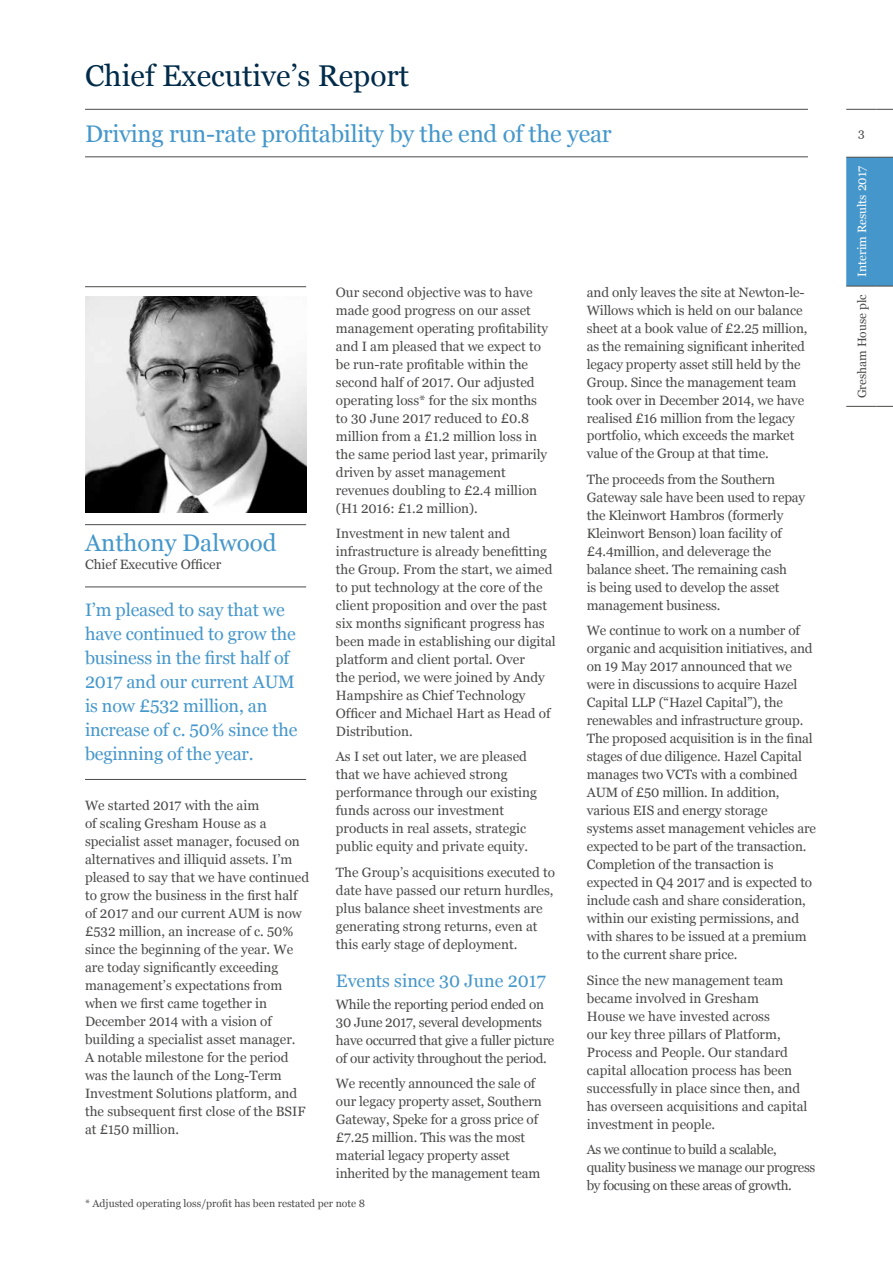
<style>
.page{position:relative;width:893px;height:1263px;background:#fff}
.page>*{position:absolute;margin:0;border:0;box-sizing:border-box;transform-origin:0 0}
.t1{font:30px "Georgia";color:#002b49}
.t2{font:24px "Georgia";letter-spacing:-.01em;color:#4597cb}
.t3{font:18px/24px "Georgia";letter-spacing:-.01em;color:#4597cb}
.t4{font:13.5px/18px "Georgia";color:#4a4a49}
.t5{font:13.5px/18px "Georgia";letter-spacing:-.02em;color:#4a4a49}
.t6{font:13.5px/18px "Georgia";letter-spacing:-.03em;color:#4a4a49}
.t7{font:12px "Georgia";color:#fff}
.t8{font:12px "Georgia";color:#4a4a49}
.t9{font:10.5px "Georgia";color:#4a4a49}
</style>
<div class="page">
<hr style="left:85px;top:109px;width:723px;height:1px;background:#4a4a49">
<hr style="left:85px;top:157px;width:723px;height:1px;background:#4a4a49">
<hr style="left:85px;top:587px;width:221px;height:1px;background:#4a4a49">
<hr style="left:85px;top:286px;width:221px;height:1px;background:#4a4a49">
<hr style="left:85px;top:524px;width:221px;height:1px;background:#4a4a49">
<img style="left:85px;top:296px;width:222px;height:216px">
<hr style="left:85px;top:779px;width:221px;height:1px;background:#4a4a49">
<hr style="left:846px;top:109px;width:31px;height:1px;background:#4a4a49">
<svg style="left:877px;top:109px;width:16px;height:1px"></svg>
<div style="left:846px;top:157px;width:47px;height:130px;background:#4597cb"></div>
<hr style="left:846px;top:406px;width:31px;height:1px;background:#4a4a49">
<svg style="left:877px;top:406px;width:16px;height:1px"></svg>
<h1 class="t1" style="left:85px;top:59px;width:326px">Chief Executive’s Report</h1>
<h2 class="t2" style="left:85px;top:120px;width:528px">Driving run-rate profitability by the end of the year</h2>
<h2 class="t2" style="left:85px;top:529px;width:193px">Anthony Dalwood</h2>
<p class="t4" style="left:85px;top:556px;width:138px">Chief Executive Officer</p>
<h3 class="t3" style="left:85px;top:598px;width:214px">I’m pleased to say that we have continued to grow the business in the first half of<br>2017 and our current AUM is now £532 million, an increase of c. 50% since the beginning of the year.</h3>
<p class="t4" style="left:85px;top:796px;width:226px">We started 2017 with the aim<br>of scaling Gresham House as a specialist asset manager, focused on alternatives and illiquid assets. I’m pleased to say that we have continued to grow the business in the first half of 2017 and our current AUM is now £532 million, an increase of c. 50% since the beginning of the year. We are today significantly exceeding management’s expectations from when we first came together in<br>December 2014 with a vision of building a specialist asset manager.<br>A notable milestone for the period was the launch of the Long-Term<br>Investment Solutions platform, and the subsequent first close of the BSIF at £150 million.</p>
<p class="t4" style="left:336px;top:283px;width:214px">Our second objective was to have made good progress on our asset management operating profitability and I am pleased that we expect to be run-rate profitable within the second half of 2017. Our adjusted operating loss* for the six months to 30 June 2017 reduced to £0.8 million from a £1.2 million loss in the same period last year, primarily driven by asset management revenues doubling to £2.4 million (H1 2016: £1.2 million).</p>
<p class="t4" style="left:336px;top:524px;width:221px">Investment in new talent and infrastructure is already benefitting the Group. From the start, we aimed to put technology at the core of the client proposition and over the past six months significant progress has been made in establishing our digital platform and client portal. Over<br>the period, we were joined by Andy<br>Hampshire as Chief Technology<br>Officer and Michael Hart as Head of<br>Distribution.</p>
<p class="t4" style="left:336px;top:748px;width:203px">As I set out later, we are pleased that we have achieved strong performance through our existing funds across our investment products in real assets, strategic public equity and private equity.</p>
<p class="t4" style="left:336px;top:863px;width:221px">The Group’s acquisitions executed to date have passed our return hurdles, plus balance sheet investments are generating strong returns, even at this early stage of deployment.</p>
<h3 class="t3" style="left:336px;top:968px;width:211px">Events since 30 June 2017</h3>
<p class="t5" style="left:336px;top:995px;width:220px">While the reporting period ended on 30 June 2017, several developments have occurred that give a fuller picture of our activity throughout the period.</p>
<p class="t4" style="left:336px;top:1074px;width:207px">We recently announced the sale of our legacy property asset, Southern Gateway, Speke for a gross price of £7.25 million. This was the most material legacy property asset inherited by the management team</p>
<p class="t9" style="left:85px;top:1197px;width:282px">* Adjusted operating loss/profit has been restated per note 8</p>
<p class="t4" style="left:587px;top:283px;width:222px">and only leaves the site at Newton-le-Willows which is held on our balance sheet at a book value of £2.25 million, as the remaining significant inherited legacy property asset still held by the Group. Since the management team took over in December 2014, we have realised £16 million from the legacy portfolio, which exceeds the market value of the Group at that time.</p>
<p class="t4" style="left:587px;top:470px;width:220px">The proceeds from the Southern<br>Gateway sale have been used to repay the Kleinwort Hambros (formerly<br>Kleinwort Benson) loan facility of £4.4million, and deleverage the balance sheet. The remaining cash<br>is being used to develop the asset management business.</p>
<p class="t4" style="left:587px;top:622px;width:231px">We continue to work on a number of organic and acquisition initiatives, and on 19 May 2017 announced that we were in discussions to acquire Hazel Capital LLP (“Hazel Capital”), the renewables and infrastructure group.<br>The proposed acquisition is in the final stages of due diligence. Hazel Capital manages two VCTs with a combined AUM of £50 million. In addition, various EIS and energy storage systems asset management vehicles are expected to be part of the transaction.<br>Completion of the transaction is expected in Q4 2017 and is expected to include cash and share consideration, within our existing permissions, and with shares to be issued at a premium to the current share price.</p>
<p class="t4" style="left:587px;top:971px;width:222px">Since the new management team became involved in Gresham<br>House we have invested across<br>our key three pillars of Platform,<br>Process and People. Our standard capital allocation process has been successfully in place since then, and has overseen acquisitions and capital investment in people.</p>
<p class="t6" style="left:587px;top:1140px;width:230px">As we continue to build a scalable, quality business we manage our progress by focusing on these areas of growth.</p>
<p class="t8" style="left:858px;top:127px;width:8px">3</p>
<p class="t7" style="left:855px;top:277px;width:112px;rotate:-90deg">Interim Results 2017</p>
<p class="t8" style="left:855px;top:398px;width:105px;rotate:-90deg">Gresham House plc</p>
</div>
